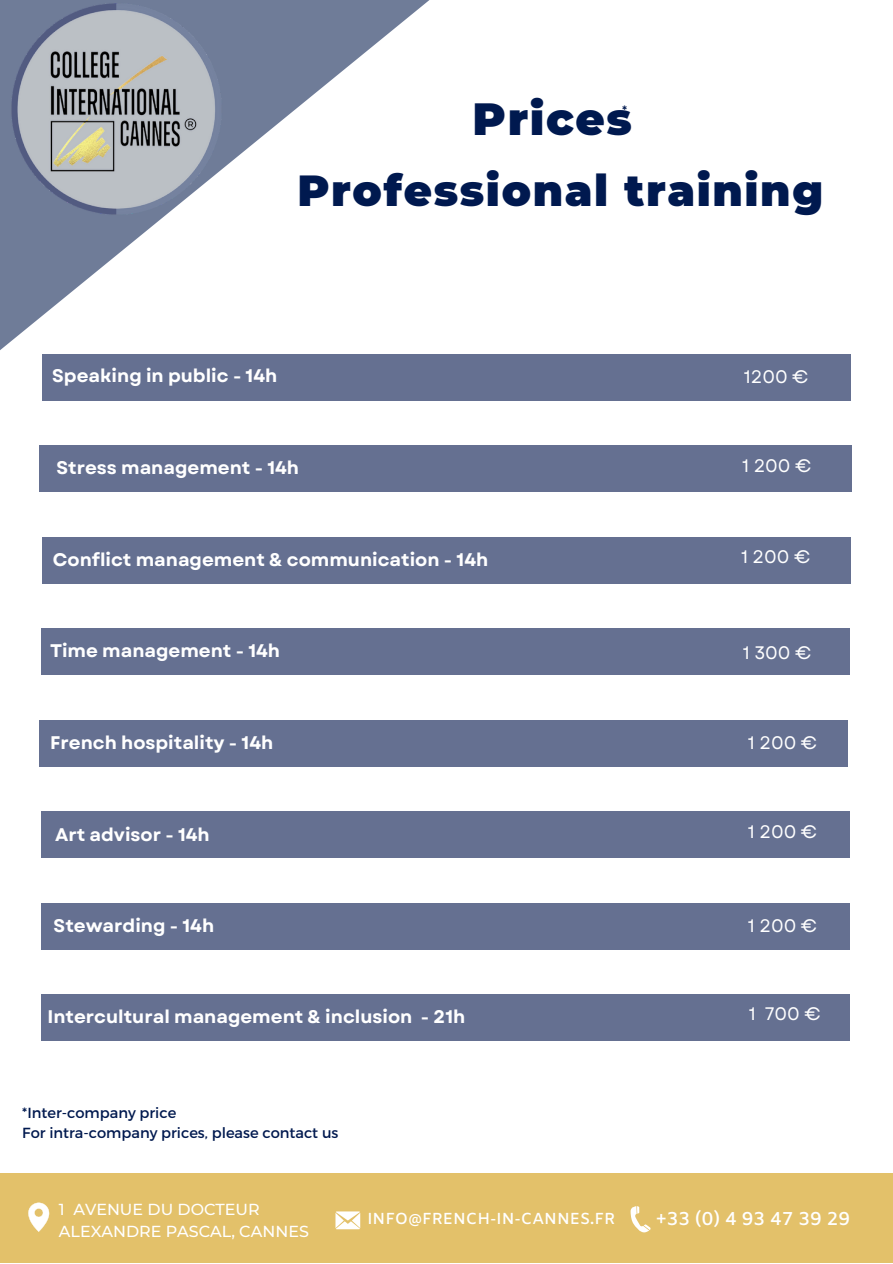
<style>
.page{position:relative;width:893px;height:1264px;background:#fff}
.page>*{position:absolute;margin:0;border:0;box-sizing:border-box;transform-origin:0 0}
.t1{font:900 45px "Montserrat";letter-spacing:.035em;color:#00194f}
.t2{font:900 43.35px "Montserrat";letter-spacing:.035em;color:#00194f}
.t3{font:600 18.6px "Amiko";color:#fff}
.t4{font:700 18.3px "Garet";color:#fff}
.t5{font:18.15px "Garet";color:#fff}
.t6{font:600 16.05px "Amiko";color:#fff}
.t7{font:500 15.9px/21.1px "Montserrat";color:#fff}
.t8{font:14.55px/20.2px "Montserrat";color:#00194f}
</style>
<div class="page">
<svg style="left:0;top:0;width:449px;height:401px"></svg>
<img style="left:7px;top:0;width:218px;height:218px">
<div style="left:42px;top:354px;width:808px;height:46px;background:#657091"></div>
<div style="left:0;top:1173px;width:892px;height:89px;background:#e3c16a"></div>
<svg style="left:28px;top:1202px;width:22px;height:29px"></svg>
<svg style="left:335px;top:1211px;width:25px;height:18px"></svg>
<svg style="left:630px;top:1206px;width:20px;height:26px"></svg>
<div style="left:39px;top:445px;width:812px;height:47px;background:#657091"></div>
<div style="left:42px;top:537px;width:808px;height:46px;background:#657091"></div>
<div style="left:41px;top:628px;width:808px;height:46px;background:#657091"></div>
<div style="left:39px;top:720px;width:808px;height:46px;background:#657091"></div>
<div style="left:41px;top:811px;width:808px;height:46px;background:#657091"></div>
<div style="left:41px;top:903px;width:808px;height:46px;background:#657091"></div>
<div style="left:41px;top:994px;width:808px;height:46px;background:#657091"></div>
<h1 class="t1" style="left:472px;top:91px;width:161px">Prices</h1>
<h2 class="t2" style="left:297px;top:164px;width:527px">Professional training</h2>
<p class="t8" style="left:622px;top:100px;width:7px">*</p>
<p class="t4" style="left:52px;top:363px;width:226px">Speaking in public - 14h</p>
<p class="t5" style="left:743px;top:363px;width:66px">1200 €</p>
<p class="t4" style="left:56px;top:454px;width:244px">Stress management - 14h</p>
<p class="t5" style="left:742px;top:452px;width:71px">1 200 €</p>
<p class="t4" style="left:53px;top:546px;width:437px">Conflict management &amp; communication - 14h</p>
<p class="t5" style="left:741px;top:543px;width:71px">1 200 €</p>
<p class="t4" style="left:50px;top:637px;width:231px">Time management - 14h</p>
<p class="t5" style="left:742px;top:639px;width:70px">1 300 €</p>
<p class="t4" style="left:50px;top:729px;width:224px">French hospitality - 14h</p>
<p class="t5" style="left:747px;top:729px;width:71px">1 200 €</p>
<p class="t4" style="left:55px;top:821px;width:156px">Art advisor - 14h</p>
<p class="t5" style="left:747px;top:819px;width:71px">1 200 €</p>
<p class="t4" style="left:54px;top:912px;width:162px">Stewarding - 14h</p>
<p class="t5" style="left:747px;top:912px;width:71px">1 200 €</p>
<p class="t4" style="left:47px;top:1003px;width:419px">Intercultural management &amp; inclusion - 21h</p>
<p class="t5" style="left:748px;top:1000px;width:74px">1 700 €</p>
<p class="t8" style="left:22px;top:1101px;width:317px">*Inter-company price<br>For intra-company prices, please contact us</p>
<p class="t7" style="left:59px;top:1199px;width:251px">1 AVENUE DU DOCTEUR<br>ALEXANDRE PASCAL, CANNES</p>
<p class="t6" style="left:367px;top:1209px;width:249px">INFO@FRENCH-IN-CANNES.FR</p>
<p class="t3" style="left:655px;top:1207px;width:196px">+33 (0) 4 93 47 39 29</p>
</div>
